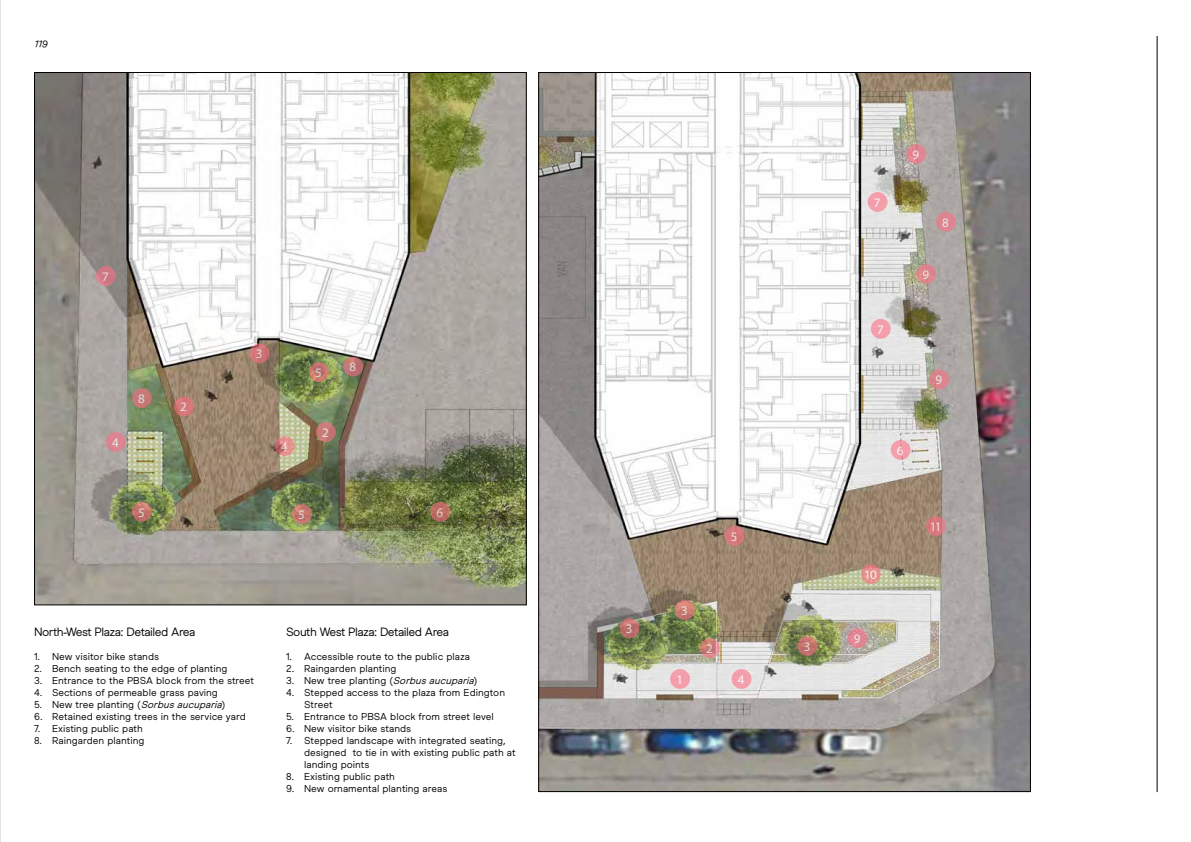
<style>
.page{position:relative;width:1191px;height:842px;background:#fff}
.page>*{position:absolute;margin:0;border:0;box-sizing:border-box;transform-origin:0 0}
.t1{font:13px "Myriad Pro";color:#fff}
.t2{font:12px "Maax Raw";letter-spacing:-.04em;color:#000}
.t3{font:10px/12px "Maax Raw";color:#000}
.t4{font:10px "Maax Raw Rotalic";color:#000}
.s1{font-style:italic}
</style>
<div class="page">
<hr style="left:1157px;top:36px;width:1px;height:756px;background:#000">
<hr style="left:0;top:0;width:1px;height:842px;background:#c6c6c6">
<img style="left:540px;top:74px;width:488px;height:716px">
<img style="left:36px;top:74px;width:488px;height:529px">
<svg style="left:249px;top:343px;width:20px;height:20px"></svg>
<div style="left:724px;top:526px;width:20px;height:20px;background:#d7787c;border-radius:50%"></div>
<svg style="left:174px;top:396px;width:20px;height:20px"></svg>
<div style="left:731px;top:669px;width:20px;height:20px;background:linear-gradient(to right,#f3a4b0,#f49caa);border-radius:50%"></div>
<svg style="left:316px;top:422px;width:20px;height:20px"></svg>
<svg style="left:275px;top:436px;width:19px;height:20px"></svg>
<div style="left:106px;top:432px;width:20px;height:20px;background:#dd8591;border-radius:50%"></div>
<svg style="left:890px;top:440px;width:20px;height:20px"></svg>
<div style="left:871px;top:319px;width:19px;height:20px;background:#f49eac;border-radius:50%"></div>
<div style="left:867px;top:192px;width:20px;height:20px;background:#f49eab;border-radius:50%"></div>
<div style="left:936px;top:212px;width:20px;height:20px;background:#dd8591;border-radius:50%"></div>
<svg style="left:847px;top:628px;width:20px;height:20px"></svg>
<svg style="left:929px;top:369px;width:20px;height:20px"></svg>
<svg style="left:916px;top:264px;width:20px;height:20px"></svg>
<svg style="left:906px;top:144px;width:20px;height:20px"></svg>
<svg style="left:861px;top:564px;width:19px;height:20px"></svg>
<svg style="left:926px;top:516px;width:20px;height:20px"></svg>
<div style="left:670px;top:669px;width:20px;height:20px;background:#f49eac;border-radius:50%"></div>
<svg style="left:700px;top:638px;width:20px;height:20px"></svg>
<svg style="left:675px;top:600px;width:19px;height:20px"></svg>
<svg style="left:619px;top:618px;width:20px;height:20px"></svg>
<svg style="left:797px;top:636px;width:20px;height:20px"></svg>
<svg style="left:292px;top:504px;width:20px;height:20px"></svg>
<svg style="left:132px;top:502px;width:20px;height:20px"></svg>
<svg style="left:309px;top:362px;width:20px;height:20px"></svg>
<svg style="left:430px;top:502px;width:20px;height:20px"></svg>
<svg style="left:96px;top:266px;width:20px;height:20px"></svg>
<div style="left:132px;top:388px;width:20px;height:20px;background:#c67977;border-radius:50%"></div>
<svg style="left:343px;top:357px;width:20px;height:19px"></svg>
<p class="t4" style="left:34px;top:38px;width:15px">119</p>
<h1 class="t1" style="left:102px;top:269px;width:8px">7</h1>
<h1 class="t1" style="left:112px;top:434px;width:8px">4</h1>
<h1 class="t1" style="left:138px;top:391px;width:8px">8</h1>
<h1 class="t1" style="left:180px;top:399px;width:8px">2</h1>
<h1 class="t1" style="left:256px;top:346px;width:8px">3</h1>
<h1 class="t1" style="left:281px;top:439px;width:8px">4</h1>
<h1 class="t1" style="left:315px;top:365px;width:8px">5</h1>
<h1 class="t1" style="left:322px;top:425px;width:8px">2</h1>
<h1 class="t1" style="left:349px;top:359px;width:8px">8</h1>
<h1 class="t1" style="left:138px;top:504px;width:8px">5</h1>
<h1 class="t1" style="left:298px;top:506px;width:8px">5</h1>
<h1 class="t1" style="left:436px;top:504px;width:8px">6</h1>
<p class="t2" style="left:34px;top:624px;width:163px">North-West Plaza: Detailed Area</p>
<p class="t3" style="left:34px;top:650px;width:127px">1. New visitor bike stands</p>
<p class="t3" style="left:34px;top:662px;width:195px">2. Bench seating to the edge of planting</p>
<p class="t3" style="left:34px;top:674px;width:221px">3. Entrance to the PBSA block from the street</p>
<p class="t3" style="left:34px;top:686px;width:185px">4. Sections of permeable grass paving</p>
<p class="t3" style="left:34px;top:698px;width:193px">5. New tree planting (<span class="s1">Sorbusaucuparia</span>)</p>
<p class="t3" style="left:34px;top:710px;width:213px">6. Retained existing trees in the service yard</p>
<p class="t3" style="left:34px;top:722px;width:110px">7. Existing public path</p>
<p class="t3" style="left:34px;top:734px;width:112px">8. Raingarden planting</p>
<p class="t2" style="left:286px;top:624px;width:165px">South West Plaza: Detailed Area</p>
<p class="t3" style="left:286px;top:650px;width:185px">1. Accessible route to the public plaza</p>
<p class="t3" style="left:286px;top:662px;width:112px">2. Raingarden planting</p>
<p class="t3" style="left:286px;top:674px;width:193px">3. New tree planting (<span class="s1">Sorbusaucuparia</span>)</p>
<p class="t3" style="left:304px;top:686px;width:202px;text-indent:-18px">4. Stepped access to the plaza from Edington<br>Street</p>
<p class="t3" style="left:286px;top:710px;width:209px">5. Entrance to PBSA block from street level</p>
<p class="t3" style="left:286px;top:722px;width:127px">6. New visitor bike stands</p>
<p class="t3" style="left:304px;top:734px;width:213px;text-indent:-18px">7. Stepped landscape with integrated seating, designed to tie in with existing public path at landing points</p>
<p class="t3" style="left:286px;top:770px;width:110px">8. Existing public path</p>
<p class="t3" style="left:286px;top:782px;width:163px">9. New ornamental planting areas</p>
<h1 class="t1" style="left:626px;top:621px;width:8px">3</h1>
<h1 class="t1" style="left:730px;top:528px;width:8px">5</h1>
<h1 class="t1" style="left:681px;top:602px;width:8px">3</h1>
<h1 class="t1" style="left:676px;top:671px;width:8px">1</h1>
<h1 class="t1" style="left:706px;top:641px;width:8px">2</h1>
<h1 class="t1" style="left:738px;top:671px;width:8px">4</h1>
<h1 class="t1" style="left:803px;top:638px;width:8px">3</h1>
<h1 class="t1" style="left:874px;top:194px;width:8px">7</h1>
<h1 class="t1" style="left:877px;top:321px;width:8px">7</h1>
<h1 class="t1" style="left:912px;top:146px;width:8px">9</h1>
<h1 class="t1" style="left:942px;top:214px;width:8px">8</h1>
<h1 class="t1" style="left:922px;top:266px;width:8px">9</h1>
<h1 class="t1" style="left:935px;top:372px;width:8px">9</h1>
<h1 class="t1" style="left:897px;top:442px;width:8px">6</h1>
<h1 class="t1" style="left:864px;top:566px;width:14px">10</h1>
<h1 class="t1" style="left:853px;top:631px;width:8px">9</h1>
<h1 class="t1" style="left:929px;top:518px;width:13px">11</h1>
</div>
